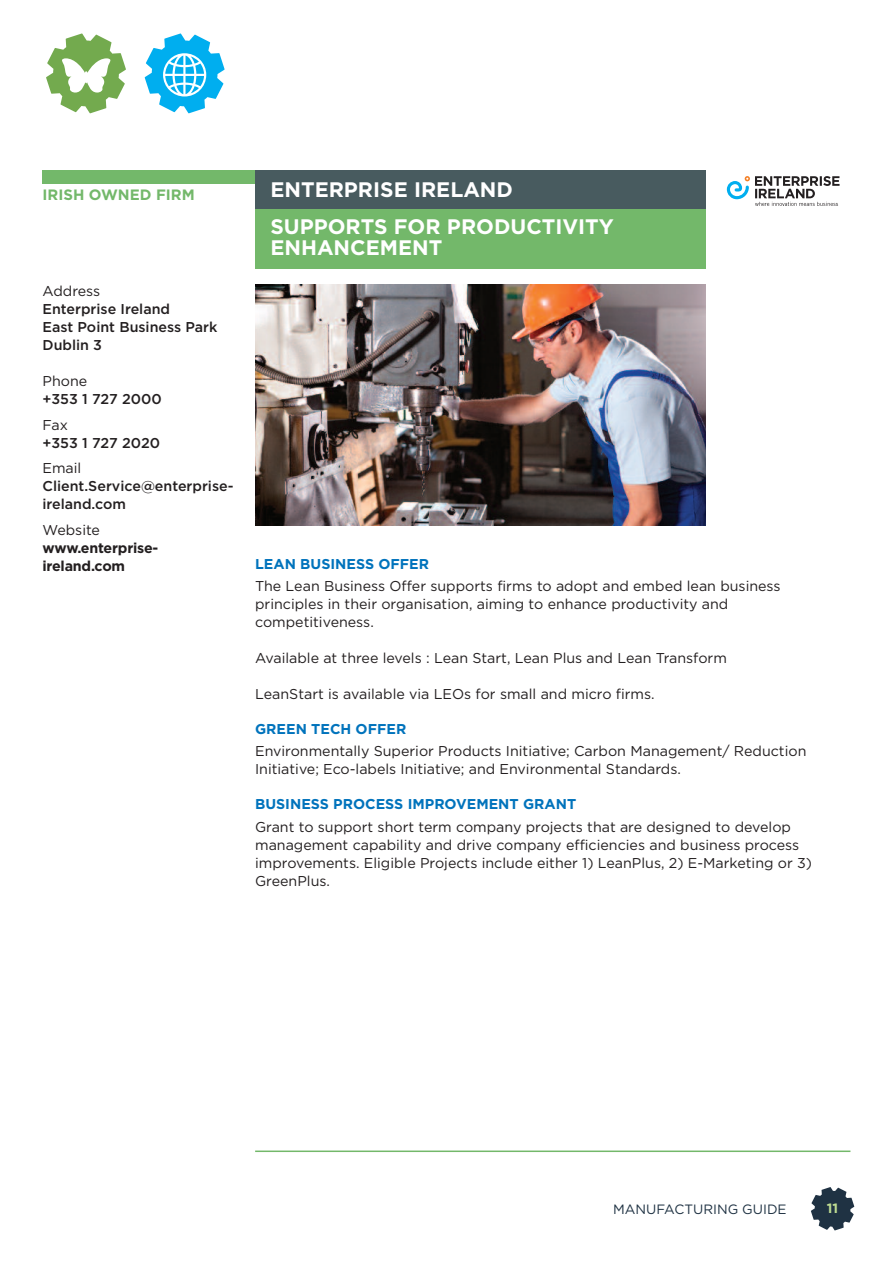
<style>
.page{position:relative;width:893px;height:1263px;background:#fff}
.page>*{position:absolute;margin:0;border:0;box-sizing:border-box;transform-origin:0 0}
.t1{font:700 21px/37.2px "Gotham";color:#fff}
.t2{font:700 15px "Gotham";color:#73b86a}
.t3{font:14.25px/18px "Gotham";color:#231f20}
.t4{font:500 14.25px/18px "Gotham";color:#231f20}
.t5{font:700 14.25px "Gotham";color:#0073bc}
.t6{font:700 14.25px/18px "Gotham";letter-spacing:-.02em;color:#231f20}
.t7{font:13.5px "Gotham";color:#1f3243}
.t8{font:700 13.5px "Gotham";color:#bfdc92}
</style>
<div class="page">
<svg style="left:811px;top:1187px;width:43px;height:43px"></svg>
<div style="left:255px;top:170px;width:451px;height:99px;background:#73b86a"></div>
<svg style="left:46px;top:34px;width:80px;height:79px"></svg>
<div style="left:43px;top:170px;width:595px;height:13px;background:#73b86a"></div>
<div style="left:255px;top:170px;width:451px;height:39px;background:#485b5f"></div>
<hr style="left:255px;top:1150px;width:595px;height:2px;background:#73b86a">
<img style="left:255px;top:285px;width:451px;height:240px">
<svg style="left:145px;top:34px;width:80px;height:79px"></svg>
<svg style="left:727px;top:176px;width:112px;height:30px"></svg>
<p class="t2" style="left:43px;top:190px;width:154px">IRISH OWNED FIRM</p>
<p class="t3" style="left:43px;top:283px;width:59px">Address</p>
<p class="t4" style="left:43px;top:301px;width:176px">Enterprise Ireland<br>East Point Business Park<br>Dublin 3</p>
<p class="t3" style="left:43px;top:373px;width:46px">Phone</p>
<p class="t4" style="left:43px;top:391px;width:121px">+353 1 727 2000</p>
<p class="t3" style="left:43px;top:417px;width:27px">Fax</p>
<p class="t4" style="left:43px;top:435px;width:119px">+353 1 727 2020</p>
<p class="t3" style="left:43px;top:460px;width:40px">Email</p>
<p class="t4" style="left:43px;top:478px;width:193px">Client.Service@enterprise&shy;ireland.com</p>
<p class="t3" style="left:43px;top:522px;width:59px">Website</p>
<p class="t6" style="left:43px;top:540px;width:117px">WWW.ENTERPRISE-<br>IRELAND.COM</p>
<h1 class="t1" style="left:270px;top:172px;width:345px">ENTERPRISE IRELAND<br>SUPPORTS FOR PRODUCTIVITY</h1>
<h1 class="t1" style="left:270px;top:231px;width:173px">ENHANCEMENT</h1>
<p class="t5" style="left:255px;top:559px;width:175px">LEAN BUSINESS OFFER</p>
<p class="t3" style="left:255px;top:578px;width:527px">The Lean Business Offer supports firms to adopt and embed lean business principles in their organisation, aiming to enhance productivity and competitiveness.</p>
<p class="t3" style="left:255px;top:650px;width:473px">Available at three levels : Lean Start, Lean Plus and Lean Transform</p>
<p class="t3" style="left:255px;top:686px;width:401px">LeanStart is available via LEOs for small and micro firms.</p>
<p class="t5" style="left:255px;top:724px;width:153px">GREEN TECH OFFER</p>
<p class="t3" style="left:255px;top:743px;width:553px">Environmentally Superior Products Initiative; Carbon Management/ Reduction<br>Initiative; Eco-labels Initiative; and Environmental Standards.</p>
<p class="t5" style="left:255px;top:799px;width:323px">BUSINESS PROCESS IMPROVEMENT GRANT</p>
<p class="t3" style="left:255px;top:819px;width:558px">Grant to support short term company projects that are designed to develop management capability and drive company efficiencies and business process improvements. Eligible Projects include either 1) LeanPlus, 2) E-Marketing or 3)<br>GreenPlus.</p>
<p class="t7" style="left:613px;top:1205px;width:175px">MANUFACTURING GUIDE</p>
<p class="t8" style="left:827px;top:1204px;width:13px">11</p>
</div>
